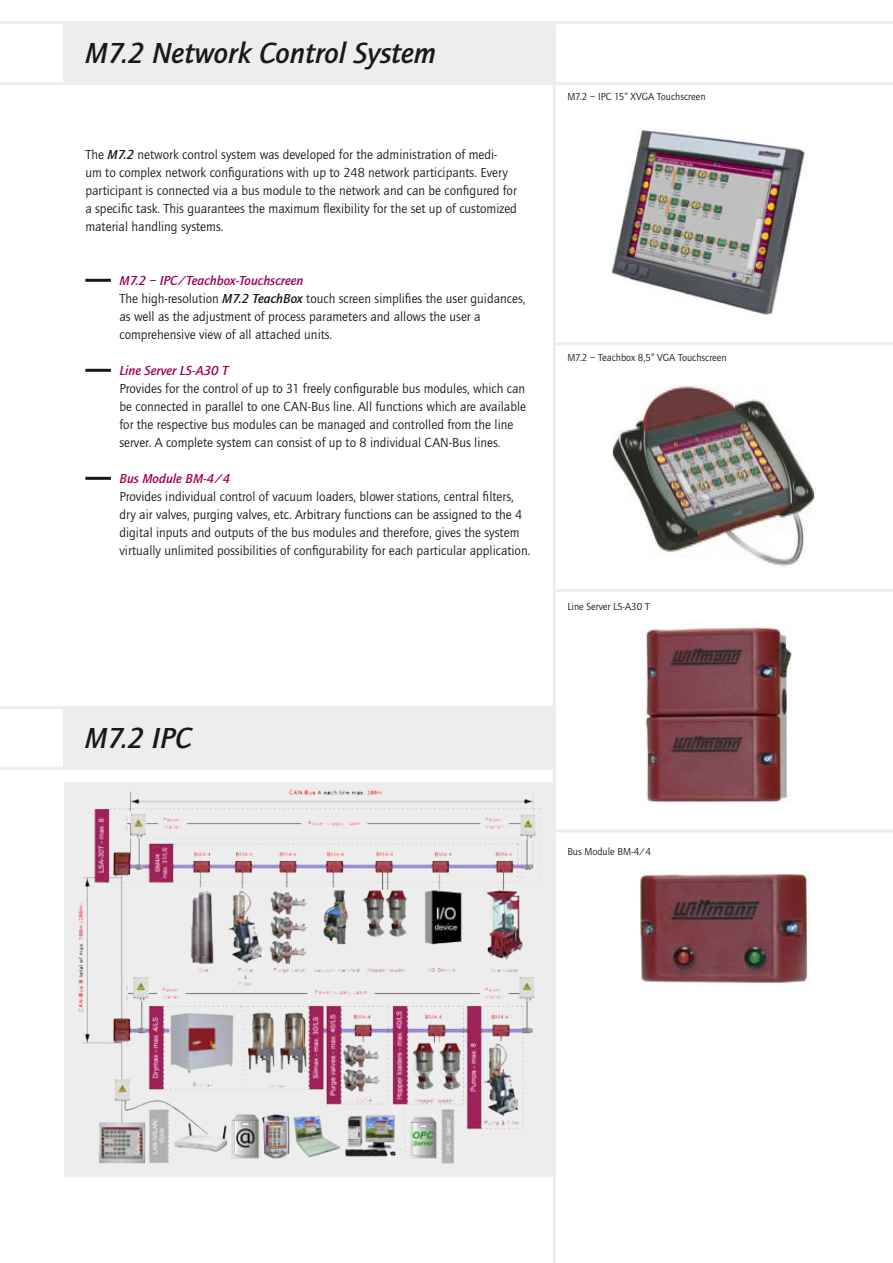
<style>
.page{position:relative;width:893px;height:1263px;background:#fff}
.page>*{position:absolute;margin:0;border:0;box-sizing:border-box;transform-origin:0 0}
.t1{font:italic 500 30px "Quay Sans";color:#1a171c}
.t2{font:13.5px/18px "Quay Sans";color:#1a171c}
.t3{font:italic 500 13.5px "Quay Sans";color:#9e0054}
.t4{font:10.5px "Quay Sans";color:#1a171c}
.s1{font-weight:500;font-style:italic}
.s2{font-weight:500;font-style:italic;color:#9e0054}
</style>
<div class="page">
<img style="left:612px;top:386px;width:203px;height:181px">
<svg style="left:0;top:706px;width:63px;height:64px"></svg>
<svg style="left:0;top:21px;width:893px;height:64px"></svg>
<hr style="left:553px;top:21px;width:3px;height:1242px;background:#ededee">
<div style="left:63px;top:706px;width:491px;height:64px;background:#ededee"></div>
<hr style="left:85px;top:279px;width:26px;height:3px;background:#1a171c">
<hr style="left:85px;top:369px;width:26px;height:3px;background:#1a171c">
<hr style="left:85px;top:477px;width:26px;height:3px;background:#1a171c">
<div style="left:64px;top:21px;width:489px;height:64px;background:#ededee"></div>
<hr style="left:555px;top:342px;width:338px;height:3px;background:#ededee">
<hr style="left:555px;top:589px;width:338px;height:3px;background:#ededee">
<hr style="left:555px;top:829px;width:338px;height:3px;background:#ededee">
<img style="left:645px;top:625px;width:147px;height:178px">
<img style="left:639px;top:874px;width:172px;height:110px">
<img style="left:64px;top:782px;width:489px;height:394px">
<img style="left:611px;top:129px;width:194px;height:186px">
<h1 class="t1" style="left:85px;top:36px;width:352px">M7.2 Network Control System</h1>
<p class="t2" style="left:85px;top:146px;width:433px">The <span class="s1">M7.2</span> network control system was developed for the administration of medi&shy;um to complex network configurations with up to 248 network participants. Every participant is connected via a bus module to the network and can be configured for a specific task. This guarantees the maximum flexibility for the set up of customized material handling systems.</p>
<p class="t2" style="left:119px;top:272px;width:407px"><span class="s2">M7.2 – IPC/Teachbox-Touchscreen<br></span>The high-resolution <span class="s1">M7.2 TeachBox</span> touch screen simplifies the user guidances, as well as the adjustment of process parameters and allows the user a comprehensive view of all attached units.</p>
<p class="t3" style="left:119px;top:363px;width:110px">Line Server LS-A30 T</p>
<p class="t2" style="left:119px;top:380px;width:408px">Provides for the control of up to 31 freely configurable bus modules, which can be connected in parallel to one CAN-Bus line. All functions which are available for the respective bus modules can be managed and controlled from the line server. A complete system can consist of up to 8 individual CAN-Bus lines.</p>
<p class="t3" style="left:119px;top:471px;width:112px">Bus Module BM-4/4</p>
<p class="t2" style="left:119px;top:488px;width:412px">Provides individual control of vacuum loaders, blower stations, central filters, dry air valves, purging valves, etc. Arbitrary functions can be assigned to the 4 digital inputs and outputs of the bus modules and therefore, gives the system virtually unlimited possibilities of configurability for each particular application.</p>
<p class="t4" style="left:567px;top:91px;width:140px">M7.2 – IPC 15“ XVGA Touchscreen</p>
<p class="t4" style="left:567px;top:352px;width:161px">M7.2 – Teachbox 8,5“ VGA Touchscreen</p>
<p class="t4" style="left:567px;top:601px;width:84px">Line Server LS-A30 T</p>
<h1 class="t1" style="left:85px;top:721px;width:108px">M7.2 IPC</h1>
<p class="t4" style="left:567px;top:845px;width:85px">Bus Module BM-4/4</p>
</div>
